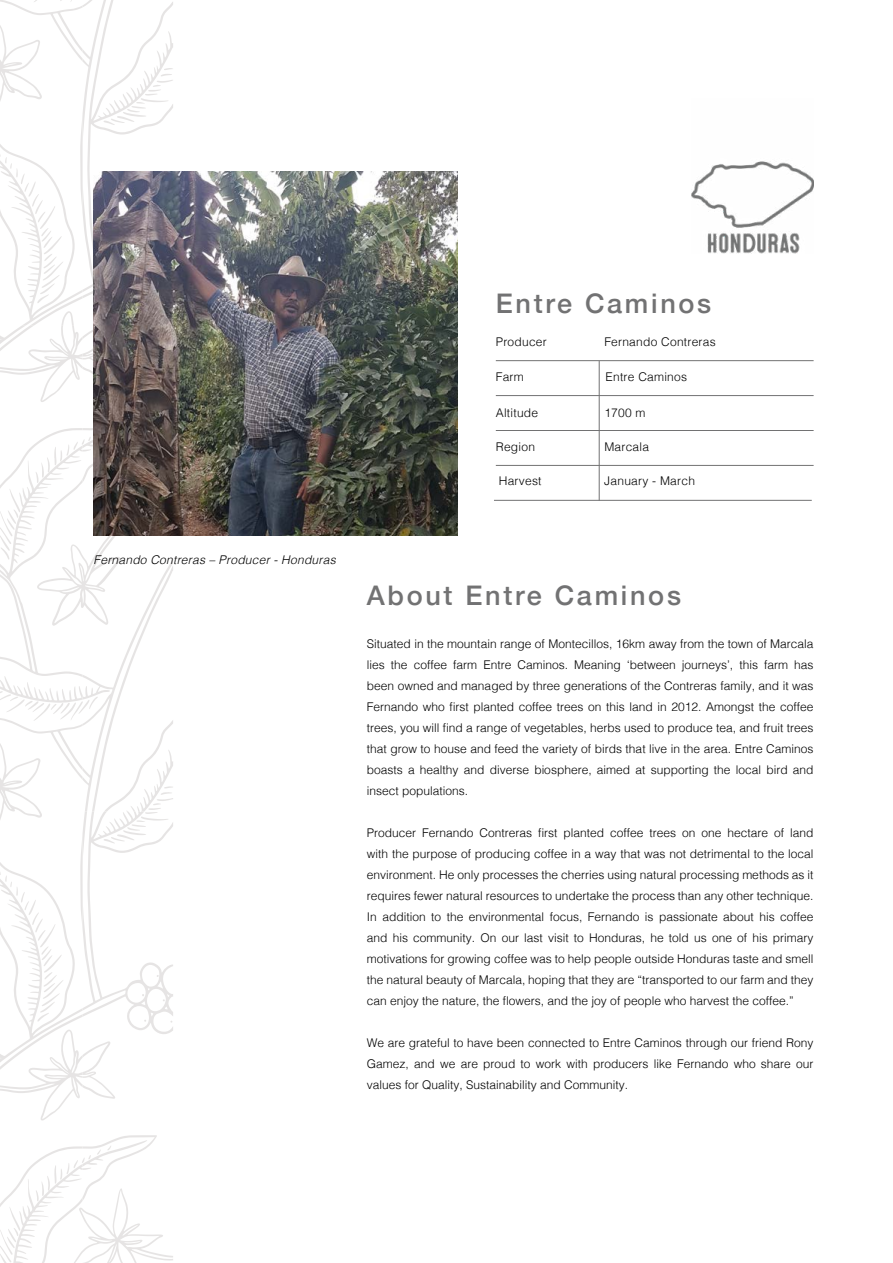
<style>
.page{position:relative;width:893px;height:1263px;background:#fff}
.page>*{position:absolute;margin:0;border:0;box-sizing:border-box;transform-origin:0 0}
.t1{font:500 27px "Helvetica Neue";letter-spacing:.1em;color:#727273}
.t2{font:300 12px/21px "Helvetica";color:#000;text-align:justify}
.t3{font:300 12px "Helvetica";letter-spacing:.02em;color:#000}
.t4{font:italic 300 12px "Helvetica";letter-spacing:.02em;color:#000}
</style>
<div class="page">
<hr style="left:496px;top:360px;width:318px;height:1px;background:#727273">
<hr style="left:496px;top:430px;width:318px;height:1px;background:#727273">
<hr style="left:496px;top:395px;width:318px;height:1px;background:#727273">
<hr style="left:496px;top:465px;width:318px;height:1px;background:#727273">
<svg style="left:0;top:0;width:173px;height:350px"></svg>
<svg style="left:0;top:350px;width:173px;height:913px"></svg>
<svg style="left:0;top:461px;width:61px;height:758px"></svg>
<svg style="left:0;top:740px;width:42px;height:93px"></svg>
<svg style="left:0;top:22px;width:42px;height:93px"></svg>
<svg style="left:104px;top:68px;width:69px;height:57px"></svg>
<svg style="left:104px;top:786px;width:69px;height:57px"></svg>
<svg style="left:0;top:691px;width:98px;height:30px"></svg>
<svg style="left:0;top:1206px;width:20px;height:57px"></svg>
<svg style="left:36px;top:1145px;width:137px;height:118px"></svg>
<svg style="left:0;top:489px;width:20px;height:71px"></svg>
<svg style="left:36px;top:427px;width:137px;height:199px"></svg>
<svg style="left:33px;top:0;width:17px;height:2px"></svg>
<svg style="left:60px;top:0;width:23px;height:2px"></svg>
<svg style="left:0;top:870px;width:63px;height:151px"></svg>
<svg style="left:0;top:152px;width:63px;height:151px"></svg>
<img style="left:94px;top:171px;width:364px;height:365px">
<hr style="left:599px;top:361px;width:1px;height:140px;background:#727273">
<img style="left:692px;top:161px;width:122px;height:93px">
<hr style="left:494px;top:500px;width:318px;height:1px;background:#727273">
<p class="t4" style="left:94px;top:549px;width:244px">Fernando Contreras – Producer - Honduras</p>
<h1 class="t1" style="left:496px;top:281px;width:217px">Entre Caminos</h1>
<p class="t3" style="left:496px;top:332px;width:53px">Producer</p>
<p class="t3" style="left:604px;top:332px;width:113px">Fernando Contreras</p>
<p class="t2" style="left:496px;top:365px;width:30px">Farm</p>
<p class="t3" style="left:606px;top:366px;width:83px">Entre Caminos</p>
<p class="t3" style="left:496px;top:402px;width:44px">Altitude</p>
<p class="t2" style="left:604px;top:401px;width:43px">1700 m</p>
<p class="t2" style="left:496px;top:436px;width:41px">Region</p>
<p class="t3" style="left:604px;top:437px;width:46px">Marcala</p>
<p class="t3" style="left:499px;top:470px;width:44px">Harvest</p>
<p class="t3" style="left:604px;top:471px;width:92px">January - March</p>
<h1 class="t1" style="left:367px;top:574px;width:316px">About Entre Caminos</h1>
<p class="t2" style="left:367px;top:633px;width:448px">Situated in the mountain range of Montecillos, 16km away from the town of Marcala lies the coffee farm Entre Caminos. Meaning ‘between journeys’, this farm has been owned and managed by three generations of the Contreras family, and it was Fernando who first planted coffee trees on this land in 2012. Amongst the coffee trees, you will find a range of vegetables, herbs used to produce tea, and fruit trees that grow to house and feed the variety of birds that live in the area. Entre Caminos boasts a healthy and diverse biosphere, aimed at supporting the local bird and insect populations.</p>
<p class="t2" style="left:367px;top:822px;width:448px">Producer Fernando Contreras first planted coffee trees on one hectare of land with the purpose of producing coffee in a way that was not detrimental to the local environment. He only processes the cherries using natural processing methods as it requires fewer natural resources to undertake the process than any other technique.<br>In addition to the environmental focus, Fernando is passionate about his coffee and his community. On our last visit to Honduras, he told us one of his primary motivations for growing coffee was to help people outside Honduras taste and smell the natural beauty of Marcala, hoping that they are “transported to our farm and they can enjoy the nature, the flowers, and the joy of people who harvest the coffee.”</p>
<p class="t2" style="left:367px;top:1032px;width:448px">We are grateful to have been connected to Entre Caminos through our friend Rony Gamez, and we are proud to work with producers like Fernando who share our values for Quality, Sustainability and Community.</p>
</div>
